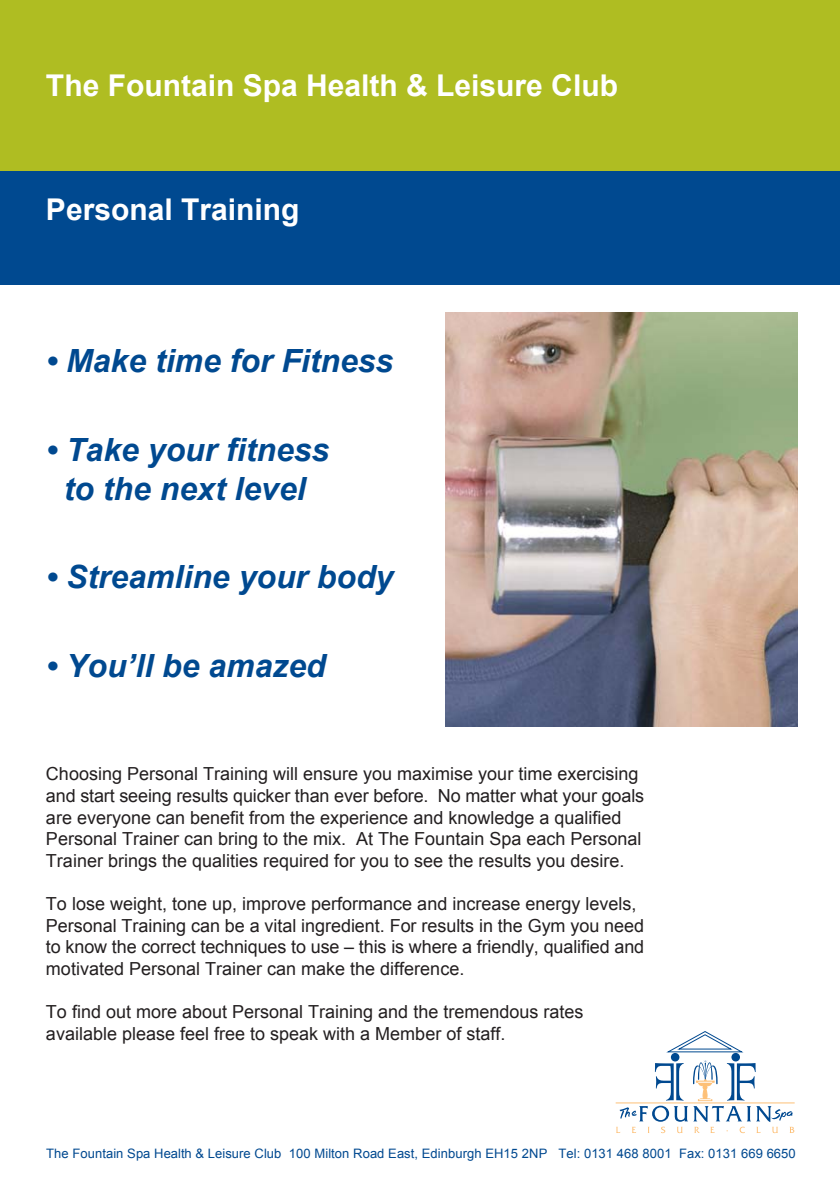
<style>
.page{position:relative;width:840px;height:1192px;background:#fff}
.page>*{position:absolute;margin:0;border:0;box-sizing:border-box;transform-origin:0 0}
.t1{font:italic 700 32px/38.4px "Arial";color:#004990;text-align:center}
.t2{font:700 30px "Arial";color:#fff}
.t3{font:18px/21.6px "Arial";color:#231f20}
.t4{font:13px "Arial";letter-spacing:.005em;color:#004990}
</style>
<div class="page">
<div style="left:0;top:171px;width:840px;height:113px;background:#004990"></div>
<div style="left:0;top:0;width:840px;height:171px;background:#afbd22"></div>
<img style="left:446px;top:313px;width:351px;height:413px">
<hr style="left:615px;top:1102px;width:179px;height:1px;background:#fdc077">
<svg style="left:616px;top:1031px;width:178px;height:102px"></svg>
<h2 class="t2" style="left:46px;top:69px;width:573px">The Fountain Spa Health &amp; Leisure Club</h2>
<h2 class="t2" style="left:46px;top:193px;width:255px">Personal Training</h2>
<h1 class="t1" style="left:46px;top:342px;width:349px">• Make time for Fitness</h1>
<h1 class="t1" style="left:46px;top:431px;width:285px">• Take your fitness to the next level</h1>
<h1 class="t1" style="left:46px;top:558px;width:349px">• Streamline your body</h1>
<h1 class="t1" style="left:46px;top:647px;width:281px">• You’ll be amazed</h1>
<p class="t3" style="left:46px;top:763px;width:600px">Choosing Personal Training will ensure you maximise your time exercising and start seeing results quicker than ever before. No matter what your goals are everyone can benefit from the experience and knowledge a qualified Personal Trainer can bring to the mix. At The Fountain Spa each Personal Trainer brings the qualities required for you to see the results you desire.</p>
<p class="t3" style="left:46px;top:893px;width:600px">To lose weight, tone up, improve performance and increase energy levels, Personal Training can be a vital ingredient. For results in the Gym you need to know the correct techniques to use – this is where a friendly, qualified and motivated Personal Trainer can make the difference.</p>
<p class="t3" style="left:46px;top:1001px;width:539px">To find out more about Personal Training and the tremendous rates available please feel free to speak with a Member of staff.</p>
<p class="t4" style="left:46px;top:1146px;width:751px">The Fountain Spa Health &amp; Leisure Club 100 Milton Road East, Edinburgh EH15 2NP Tel: 0131 468 8001 Fax: 0131 669 6650</p>
</div>
